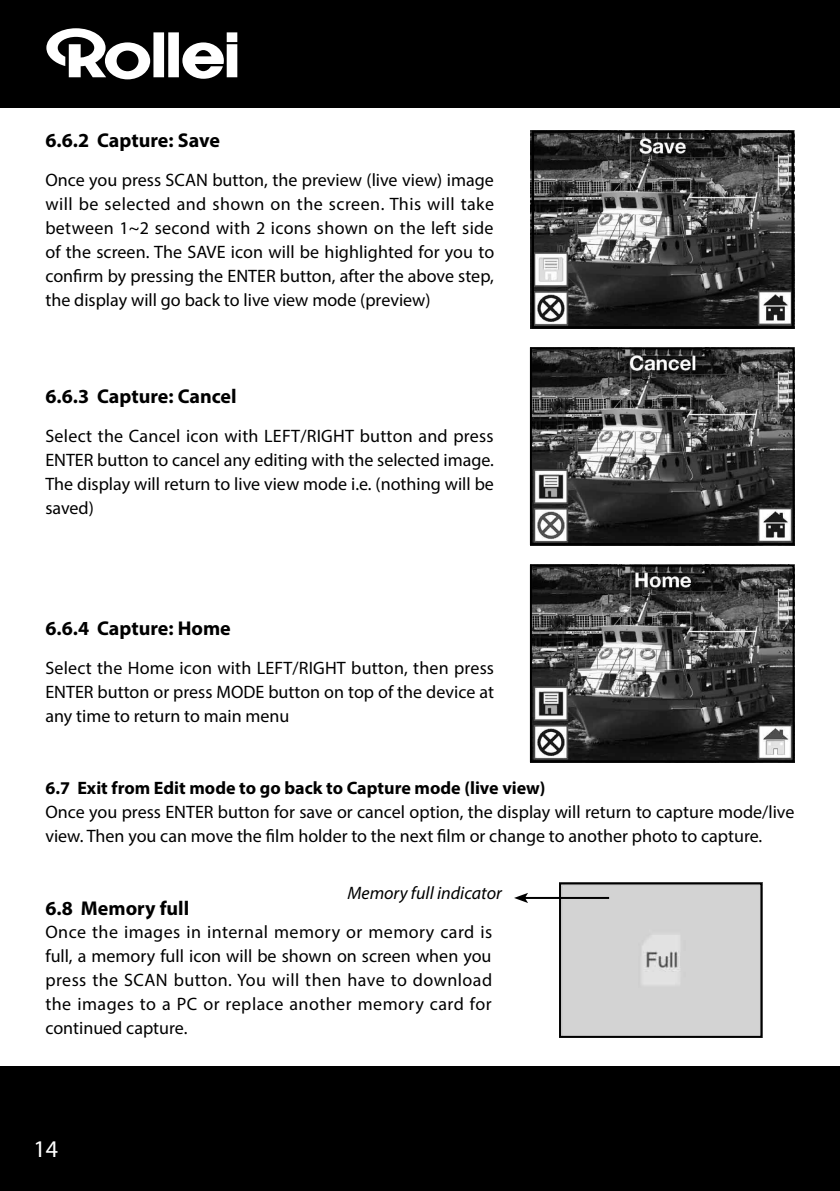
<style>
.page{position:relative;width:840px;height:1191px;background:#fff}
.page>*{position:absolute;margin:0;border:0;box-sizing:border-box;transform-origin:0 0}
.t1{font:24px "Myriad Pro";color:#fff}
.t2{font:700 20px "Myriad Pro";color:#000}
.t3{font:18px/24px "Myriad Pro";color:#000;text-align:justify}
.t4{font:700 18px "Myriad Pro";color:#000}
.t5{font:italic 18px "Myriad Pro";color:#000}
</style>
<div class="page">
<div style="left:0;top:1066px;width:839px;height:125px;background:#000"></div>
<div style="left:0;top:0;width:839px;height:108px;background:#000"></div>
<svg style="left:46px;top:28px;width:191px;height:51px"></svg>
<div style="left:561px;top:885px;width:198px;height:149px;background:#d3d3d3"></div>
<hr style="left:524px;top:897px;width:84px;height:2px;background:#000">
<svg style="left:514px;top:893px;width:13px;height:10px"></svg>
<div style="left:558px;top:882px;width:204px;height:155px;border:2px solid #000"></div>
<img style="left:530px;top:130px;width:264px;height:198px">
<div style="left:531px;top:130px;width:262px;height:198px;border:2px solid #000"></div>
<img style="left:532px;top:350px;width:259px;height:192px">
<img style="left:532px;top:567px;width:259px;height:192px">
<div style="left:529px;top:564px;width:265px;height:198px;border:2px solid #000"></div>
<div style="left:529px;top:347px;width:265px;height:198px;border:2px solid #000"></div>
<p class="t2" style="left:45px;top:127px;width:176px">6.6.2 Capture: Save</p>
<p class="t3" style="left:45px;top:167px;width:450px">Once you press SCAN button, the preview (live view) image will be selected and shown on the screen. This will take between 1~2 second with 2 icons shown on the left side of the screen. The SAVE icon will be highlighted for you to confirm by pressing the ENTER button, after the above step, the display will go back to live view mode (preview)</p>
<p class="t2" style="left:45px;top:383px;width:193px">6.6.3 Capture: Cancel</p>
<p class="t3" style="left:45px;top:423px;width:450px">Select the Cancel icon with LEFT/RIGHT button and press ENTER button to cancel any editing with the selected image.<br>The display will return to live view mode i.e. (nothing will be saved)</p>
<p class="t2" style="left:45px;top:615px;width:187px">6.6.4 Capture: Home</p>
<p class="t3" style="left:45px;top:655px;width:450px">Select the Home icon with LEFT/RIGHT button, then press ENTER button or press MODE button on top of the device at any time to return to main menu</p>
<p class="t4" style="left:45px;top:776px;width:501px">6.7 Exit from Edit mode to go back to Capture mode (live view)</p>
<p class="t3" style="left:45px;top:799px;width:750px">Once you press ENTER button for save or cancel option, the display will return to capture mode/live view. Then you can move the film holder to the next film or change to another photo to capture.</p>
<p class="t5" style="left:347px;top:881px;width:156px">Memory full indicator</p>
<p class="t2" style="left:45px;top:895px;width:145px">6.8 Memory full</p>
<p class="t3" style="left:45px;top:919px;width:448px">Once the images in internal memory or memory card is full, a memory full icon will be shown on screen when you press the SCAN button. You will then have to download the images to a PC or replace another memory card for continued capture.</p>
<h1 class="t1" style="left:33px;top:1134px;width:26px">14</h1>
</div>
